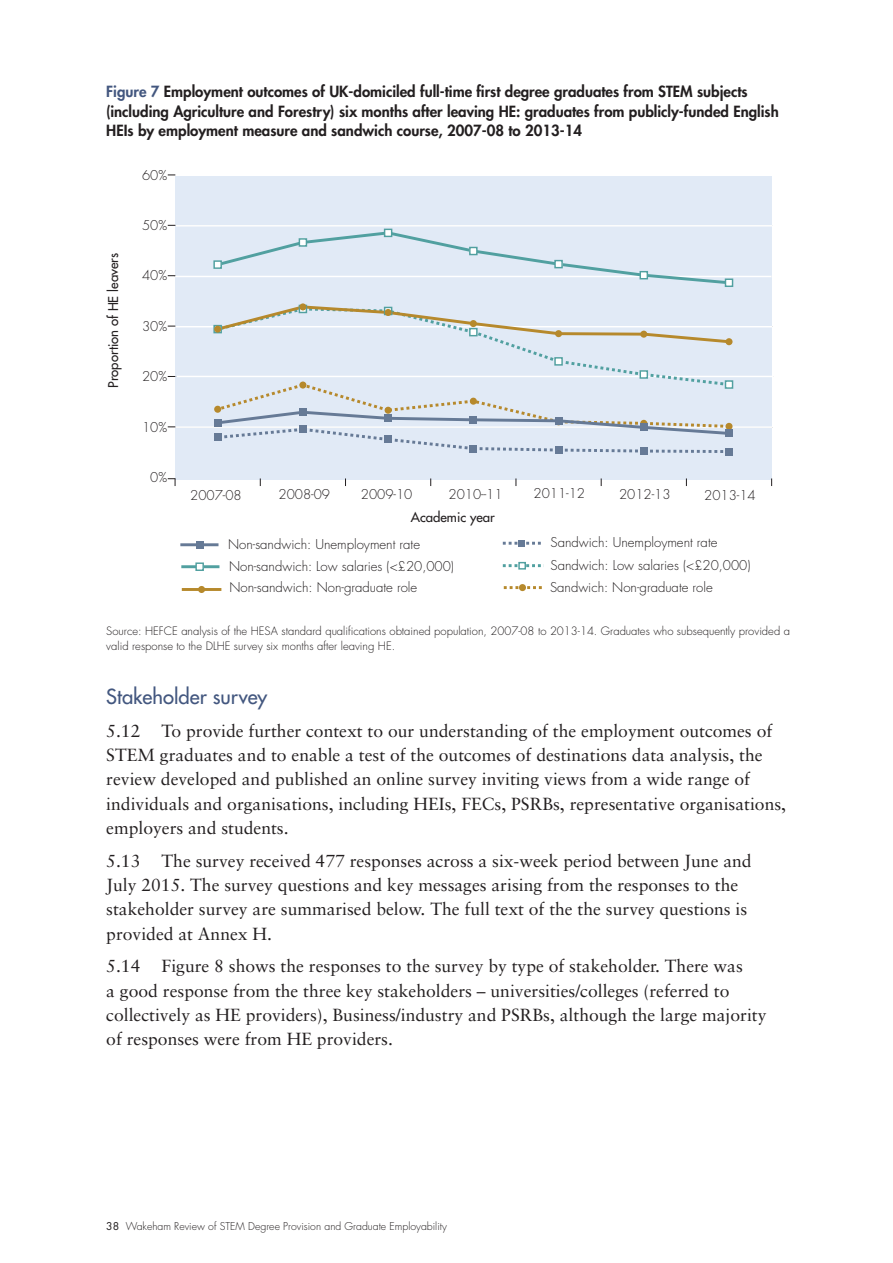
<style>
.page{position:relative;width:893px;height:1263px;background:#fff}
.page>*{position:absolute;margin:0;border:0;box-sizing:border-box;transform-origin:0 0}
.hd_3{font:20.25px "Futura";color:#43577f}
.text{font:17.55px/24.3px "Sabon";color:#231f20}
.table_hd{font:800 15px/19.5px "Futura";color:#231f20}
.t1{font:300 13.2px/21.9px "Futura";color:#231f20}
.t2{font:13.2px "Futura";color:#231f20}
.source{font:300 11.25px/15px "Futura";color:#231f20}
.t3{font:300 10.5px "Futura";color:#231f20}
.s1{color:#43577f}
.s2{font-weight:400}
</style>
<div class="page">
<div style="left:175px;top:176px;width:597px;height:303px;background:#e1eaf6"></div>
<hr style="left:175px;top:426px;width:597px;height:2px;background:#fff">
<hr style="left:177px;top:376px;width:597px;height:1px;background:#fff">
<hr style="left:175px;top:326px;width:597px;height:1px;background:#fff">
<hr style="left:175px;top:276px;width:597px;height:1px;background:#fff">
<hr style="left:176px;top:225px;width:597px;height:1px;background:#fff">
<svg style="left:168px;top:478px;width:8px;height:8px"></svg>
<svg style="left:222px;top:229px;width:503px;height:57px"></svg>
<svg style="left:214px;top:303px;width:518px;height:151px"></svg>
<div style="left:213px;top:325px;width:9px;height:8px;border:1px solid #51a0a0"></div>
<div style="left:299px;top:305px;width:8px;height:8px;border:1px solid #51a0a0"></div>
<div style="left:385px;top:307px;width:7px;height:7px;background:#d3b982"></div>
<div style="left:384px;top:307px;width:8px;height:8px;border:1px solid #51a0a0"></div>
<div style="left:470px;top:329px;width:7px;height:7px;background:#fff"></div>
<div style="left:469px;top:328px;width:9px;height:8px;border:1px solid #51a0a0"></div>
<div style="left:555px;top:358px;width:7px;height:7px;background:#fff"></div>
<div style="left:554px;top:357px;width:9px;height:9px;border:1px solid #51a0a0"></div>
<div style="left:640px;top:371px;width:7px;height:7px;background:#fff"></div>
<div style="left:639px;top:370px;width:9px;height:9px;border:1px solid #51a0a0"></div>
<div style="left:725px;top:381px;width:7px;height:7px;background:#fff"></div>
<div style="left:725px;top:380px;width:8px;height:9px;border:1px solid #51a0a0"></div>
<div style="left:214px;top:406px;width:7px;height:7px;background:#b6892c;border-radius:50%"></div>
<div style="left:299px;top:381px;width:7px;height:8px;background:#b6892c;border-radius:50%"></div>
<div style="left:385px;top:407px;width:7px;height:7px;background:#b6892c;border-radius:50%"></div>
<div style="left:470px;top:398px;width:7px;height:7px;background:#b6892c;border-radius:50%"></div>
<div style="left:555px;top:418px;width:7px;height:7px;background:#667a96;border-radius:50%"></div>
<svg style="left:640px;top:420px;width:7px;height:7px"></svg>
<div style="left:725px;top:423px;width:7px;height:7px;background:#b6892c;border-radius:50%"></div>
<div style="left:214px;top:434px;width:7px;height:7px;background:#667a96"></div>
<div style="left:299px;top:426px;width:7px;height:7px;background:#667a96"></div>
<div style="left:385px;top:436px;width:7px;height:7px;background:#667a96"></div>
<div style="left:470px;top:445px;width:7px;height:7px;background:#667a96"></div>
<div style="left:555px;top:446px;width:7px;height:8px;background:#667a96"></div>
<div style="left:640px;top:447px;width:7px;height:8px;background:#667a96"></div>
<div style="left:725px;top:448px;width:7px;height:7px;background:#667a96"></div>
<div style="left:214px;top:261px;width:7px;height:7px;background:#fff"></div>
<div style="left:213px;top:260px;width:9px;height:9px;border:1px solid #51a0a0"></div>
<div style="left:299px;top:239px;width:7px;height:7px;background:#fff"></div>
<div style="left:299px;top:238px;width:8px;height:9px;border:1px solid #51a0a0"></div>
<div style="left:385px;top:229px;width:7px;height:7px;background:#fff"></div>
<div style="left:384px;top:229px;width:8px;height:8px;border:1px solid #51a0a0"></div>
<div style="left:470px;top:247px;width:7px;height:8px;background:#fff"></div>
<div style="left:469px;top:247px;width:9px;height:8px;border:1px solid #51a0a0"></div>
<div style="left:555px;top:261px;width:7px;height:7px;background:#fff"></div>
<div style="left:554px;top:260px;width:9px;height:8px;border:1px solid #51a0a0"></div>
<div style="left:640px;top:272px;width:7px;height:7px;background:#fff"></div>
<div style="left:639px;top:271px;width:9px;height:8px;border:1px solid #51a0a0"></div>
<div style="left:725px;top:279px;width:7px;height:7px;background:#fff"></div>
<div style="left:725px;top:278px;width:8px;height:9px;border:1px solid #51a0a0"></div>
<div style="left:214px;top:326px;width:7px;height:7px;background:#b6892c;border-radius:50%"></div>
<div style="left:299px;top:303px;width:7px;height:7px;background:#b6892c;border-radius:50%"></div>
<div style="left:385px;top:309px;width:7px;height:7px;background:#b6892c;border-radius:50%"></div>
<div style="left:470px;top:320px;width:7px;height:7px;background:#b6892c;border-radius:50%"></div>
<div style="left:555px;top:330px;width:7px;height:7px;background:#b6892c;border-radius:50%"></div>
<div style="left:640px;top:331px;width:7px;height:7px;background:#b6892c;border-radius:50%"></div>
<div style="left:725px;top:338px;width:7px;height:7px;background:#b6892c;border-radius:50%"></div>
<div style="left:214px;top:419px;width:7px;height:7px;background:#667a96"></div>
<div style="left:299px;top:409px;width:7px;height:7px;background:#667a96"></div>
<div style="left:385px;top:415px;width:7px;height:7px;background:#667a96"></div>
<div style="left:470px;top:416px;width:7px;height:7px;background:#667a96"></div>
<div style="left:555px;top:417px;width:7px;height:7px;background:#667a96"></div>
<div style="left:640px;top:424px;width:7px;height:7px;background:#667a96"></div>
<div style="left:725px;top:430px;width:7px;height:7px;background:#667a96"></div>
<svg style="left:504px;top:586px;width:38px;height:3px"></svg>
<hr style="left:181px;top:565px;width:38px;height:3px;background:#51a0a0">
<hr style="left:182px;top:588px;width:39px;height:3px;background:#b6892c">
<hr style="left:180px;top:543px;width:38px;height:3px;background:#667a96">
<svg style="left:503px;top:564px;width:41px;height:4px"></svg>
<div style="left:518px;top:562px;width:8px;height:8px;border:1px solid #51a0a0"></div>
<div style="left:519px;top:584px;width:7px;height:7px;background:#b6892c;border-radius:50%"></div>
<svg style="left:503px;top:541px;width:38px;height:6px"></svg>
<div style="left:196px;top:563px;width:7px;height:7px;background:#fff"></div>
<div style="left:195px;top:562px;width:9px;height:9px;border:1px solid #51a0a0"></div>
<div style="left:198px;top:586px;width:7px;height:7px;background:#b6892c;border-radius:50%"></div>
<div style="left:197px;top:541px;width:7px;height:7px;background:#667a96"></div>
<p class="table_hd" style="left:106px;top:81px;width:674px"><span class="s1">Figure 7</span> Employment outcomes of UK-domiciled full-time first degree graduates from STEM subjects (including Agriculture and Forestry) six months after leaving HE: graduates from publicly-funded English<br>HEIs by employment measure and sandwich course, 2007-08 to 2013-14</p>
<p class="t1" style="left:142px;top:164px;width:27px">60%</p>
<p class="t2" style="left:105px;top:388px;width:136px;rotate:-90deg">Proportion of HE leavers</p>
<p class="t1" style="left:142px;top:214px;width:27px">50%</p>
<p class="t1" style="left:142px;top:265px;width:27px">40%</p>
<p class="t1" style="left:142px;top:315px;width:27px">30%</p>
<p class="t1" style="left:142px;top:365px;width:27px">20%</p>
<p class="t1" style="left:142px;top:416px;width:27px">10%</p>
<p class="t1" style="left:150px;top:466px;width:18px">0%</p>
<p class="t1" style="left:190px;top:484px;width:53px">2007-08</p>
<p class="t1" style="left:279px;top:483px;width:53px">2008-09</p>
<p class="t1" style="left:361px;top:483px;width:53px">2009-10</p>
<p class="t1" style="left:449px;top:483px;width:55px">2010--11</p>
<p class="t1" style="left:533px;top:483px;width:53px">2011-12</p>
<p class="t1" style="left:619px;top:483px;width:53px">2012-13</p>
<p class="t1" style="left:704px;top:484px;width:53px">2013-14</p>
<p class="t2" style="left:411px;top:509px;width:85px">Academic year</p>
<p class="t1" style="left:228px;top:533px;width:193px">Non-sandwich: Unemployment rate</p>
<p class="t1" style="left:229px;top:555px;width:227px;line-height:21.3px">Non-sandwich: Low salaries (&lt;£20,000)<br>Non-sandwich: Non-graduate role</p>
<p class="t1" style="left:550px;top:532px;width:168px">Sandwich: Unemployment rate</p>
<p class="t1" style="left:550px;top:554px;width:202px">Sandwich: Low salaries (&lt;£20,000)<br>Sandwich: Non-graduate role</p>
<p class="source" style="left:106px;top:623px;width:685px">Source: HEFCE analysis of the HESA standard qualifications obtained population, 2007-08 to 2013-14. Graduates who subsequently provided a valid response to the DLHE survey six months after leaving HE.</p>
<p class="hd_3" style="left:106px;top:683px;width:163px">Stakeholder survey</p>
<p class="text" style="left:106px;top:718px;width:681px">5.12 To provide further context to our understanding of the employment outcomes of STEM graduates and to enable a test of the outcomes of destinations data analysis, the review developed and published an online survey inviting views from a wide range of individuals and organisations, including HEIs, FECs, PSRBs, representative organisations, employers and students.</p>
<p class="text" style="left:106px;top:848px;width:647px">5.13 The survey received 477 responses across a six-week period between June and July 2015. The survey questions and key messages arising from the responses to the stakeholder survey are summarised below. The full text of the the survey questions is provided at Annex H.</p>
<p class="text" style="left:106px;top:954px;width:662px">5.14 Figure 8 shows the responses to the survey by type of stakeholder. There was<br>a good response from the three key stakeholders – universities/colleges (referred to collectively as HE providers), Business/industry and PSRBs, although the large majority of responses were from HE providers.</p>
<p class="t3" style="left:106px;top:1219px;width:342px"><span class="s2">38</span> Wakeham Review of STEM Degree Provision and Graduate Employability</p>
</div>
